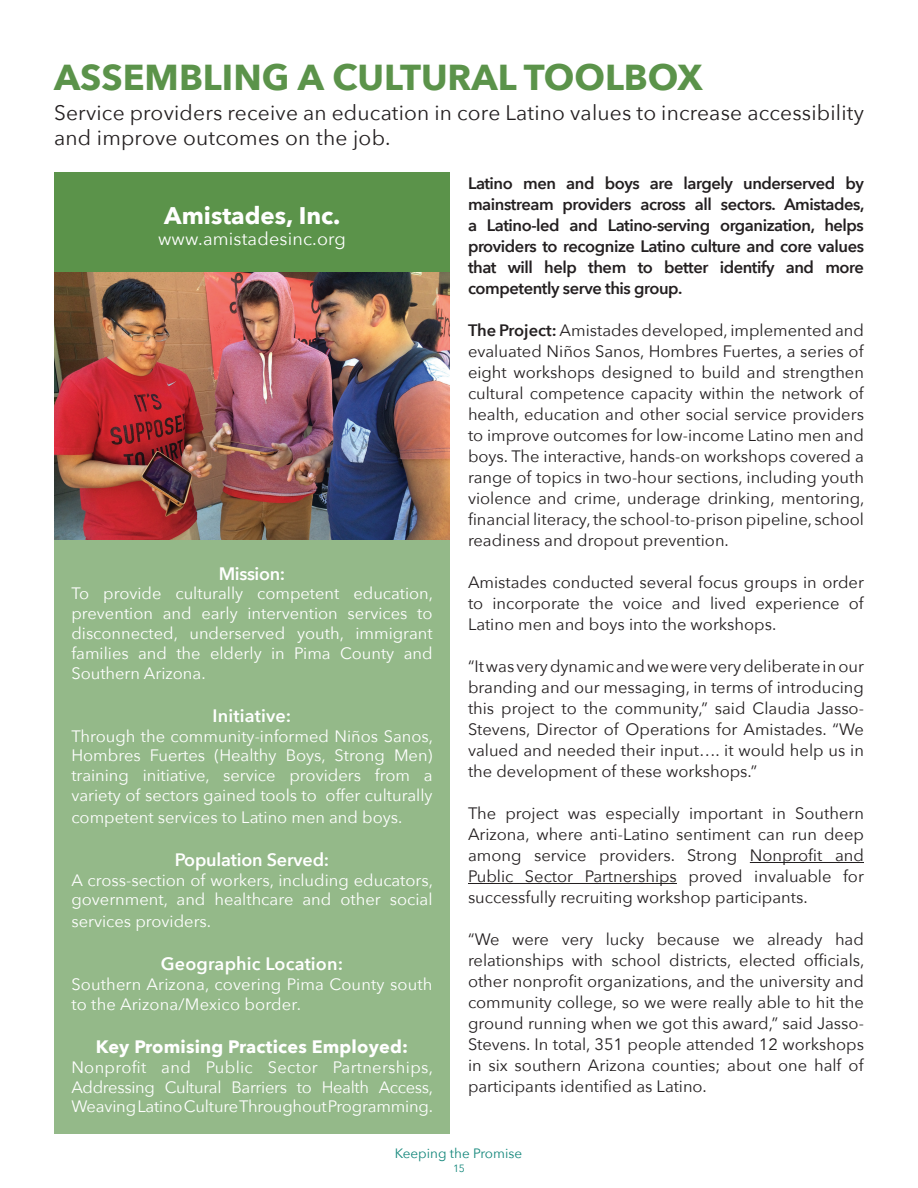
<style>
.page{position:relative;width:918px;height:1188px;background:#fff}
.page>*{position:absolute;margin:0;border:0;box-sizing:border-box;transform-origin:0 0}
.t1{font:700 36px "Avenir Next";color:#5b934a}
.t2{font:700 24px "Avenir Next";color:#fff}
.t3{font:21px/25.2px "Avenir Next";letter-spacing:.01em;color:#231f20}
.t4{font:600 18px "Avenir Next";color:#fff}
.t5{font:700 18px "Avenir Next";letter-spacing:.01em;color:#fff}
.t6{font:18px "Avenir Next";letter-spacing:.01em;color:#fff}
.t7{font:600 18px "Avenir Next";letter-spacing:-.02em;color:#fff}
.t8{font:16.5px/21px "Avenir Next";color:#231f20;text-align:justify}
.t9{font:16.5px/19.8px "Avenir Next";color:#fff;text-align:justify}
.t10{font:600 16.5px/21px "Avenir Next";letter-spacing:-.025em;color:#231f20;text-align:justify}
.t11{font:13.5px "Avenir Next";color:#12867a}
.t12{font:10.5px "Avenir Next";color:#12867a}
.s1{font-weight:600}
</style>
<div class="page">
<div style="left:54px;top:540px;width:396px;height:594px;background:#94b989"></div>
<img style="left:54px;top:272px;width:396px;height:268px">
<div style="left:54px;top:173px;width:396px;height:99px;background:#5b934a"></div>
<hr style="left:750px;top:862px;width:114px;height:1px;background:#231f20">
<hr style="left:468px;top:883px;width:209px;height:1px;background:#231f20">
<p class="t1" style="left:54px;top:46px;width:650px">ASSEMBLING A CULTURAL TOOLBOX</p>
<p class="t3" style="left:54px;top:99px;width:812px">Service providers receive an education in core Latino values to increase accessibility and improve outcomes on the job.</p>
<p class="t2" style="left:164px;top:194px;width:178px">Amistades, Inc.</p>
<p class="t6" style="left:158px;top:224px;width:189px">www.amistadesinc.org</p>
<p class="t7" style="left:219px;top:558px;width:68px">Mission:</p>
<p class="t9" style="left:71px;top:583px;width:363px">To provide culturally competent education, prevention and early intervention services to disconnected, underserved youth, immigrant families and the elderly in Pima County and Southern Arizona.</p>
<p class="t4" style="left:213px;top:700px;width:80px">Initiative:</p>
<p class="t9" style="left:71px;top:725px;width:363px">Through the community-informed Niños Sanos, Hombres Fuertes (Healthy Boys, Strong Men) training initiative, service providers from a variety of sectors gained tools to offer culturally</p>
<p class="t9" style="left:71px;top:806px;width:333px">competent services to Latino men and boys.</p>
<p class="t4" style="left:175px;top:844px;width:156px">Population Served:</p>
<p class="t9" style="left:71px;top:869px;width:363px">A cross-section of workers, including educators, government, and healthcare and other social</p>
<p class="t9" style="left:71px;top:911px;width:141px">services providers.</p>
<p class="t4" style="left:161px;top:948px;width:184px">Geographic Location:</p>
<p class="t9" style="left:71px;top:974px;width:363px">Southern Arizona, covering Pima County south to the Arizona/Mexico border.</p>
<p class="t5" style="left:96px;top:1031px;width:314px">Key Promising Practices Employed:</p>
<p class="t9" style="left:71px;top:1056px;width:363px">Nonprofit and Public Sector Partnerships, Addressing Cultural Barriers to Health Access, Weaving Latino Culture Throughout Programming.</p>
<p class="t10" style="left:468px;top:173px;width:398px">Latino men and boys are largely underserved by mainstream providers across all sectors. Amistades, a Latino-led and Latino-serving organization, helps providers to recognize Latino culture and core values that will help them to better identify and more competently serve this group.</p>
<p class="t8" style="left:468px;top:319px;width:398px"><span class="s1">The Project:</span> Amistades developed, implemented and evaluated Niños Sanos, Hombres Fuertes, a series of eight workshops designed to build and strengthen cultural competence capacity within the network of health, education and other social service providers to improve outcomes for low-income Latino men and boys. The interactive, hands-on workshops covered a range of topics in two-hour sections, including youth violence and crime, underage drinking, mentoring, fi nancial literacy, the school-to-prison pipeline, school readiness and dropout prevention.</p>
<p class="t8" style="left:468px;top:571px;width:398px">Amistades conducted several focus groups in order to incorporate the voice and lived experience of Latino men and boys into the workshops.</p>
<p class="t8" style="left:468px;top:655px;width:398px">“It was very dynamic and we were very deliberate in our branding and our messaging, in terms of introducing this project to the community,” said Claudia Jasso-Stevens, Director of Operations for Amistades. “We valued and needed their input…. it would help us in the development of these workshops.”</p>
<p class="t8" style="left:468px;top:802px;width:398px">The project was especially important in Southern Arizona, where anti-Latino sentiment can run deep among service providers. Strong Nonprofit and Public Sector Partnerships proved invaluable for successfully recruiting workshop participants.</p>
<p class="t8" style="left:468px;top:928px;width:398px">“We were very lucky because we already had relationships with school districts, elected officials, other nonprofit organizations, and the university and community college, so we were really able to hit the ground running when we got this award,” said Jasso-Stevens. In total, 351 people attended 12 workshops in six southern Arizona counties; about one half of participants identified as Latino.</p>
<p class="t11" style="left:395px;top:1142px;width:129px">Keeping the Promise</p>
<p class="t12" style="left:453px;top:1159px;width:13px">15</p>
</div>
